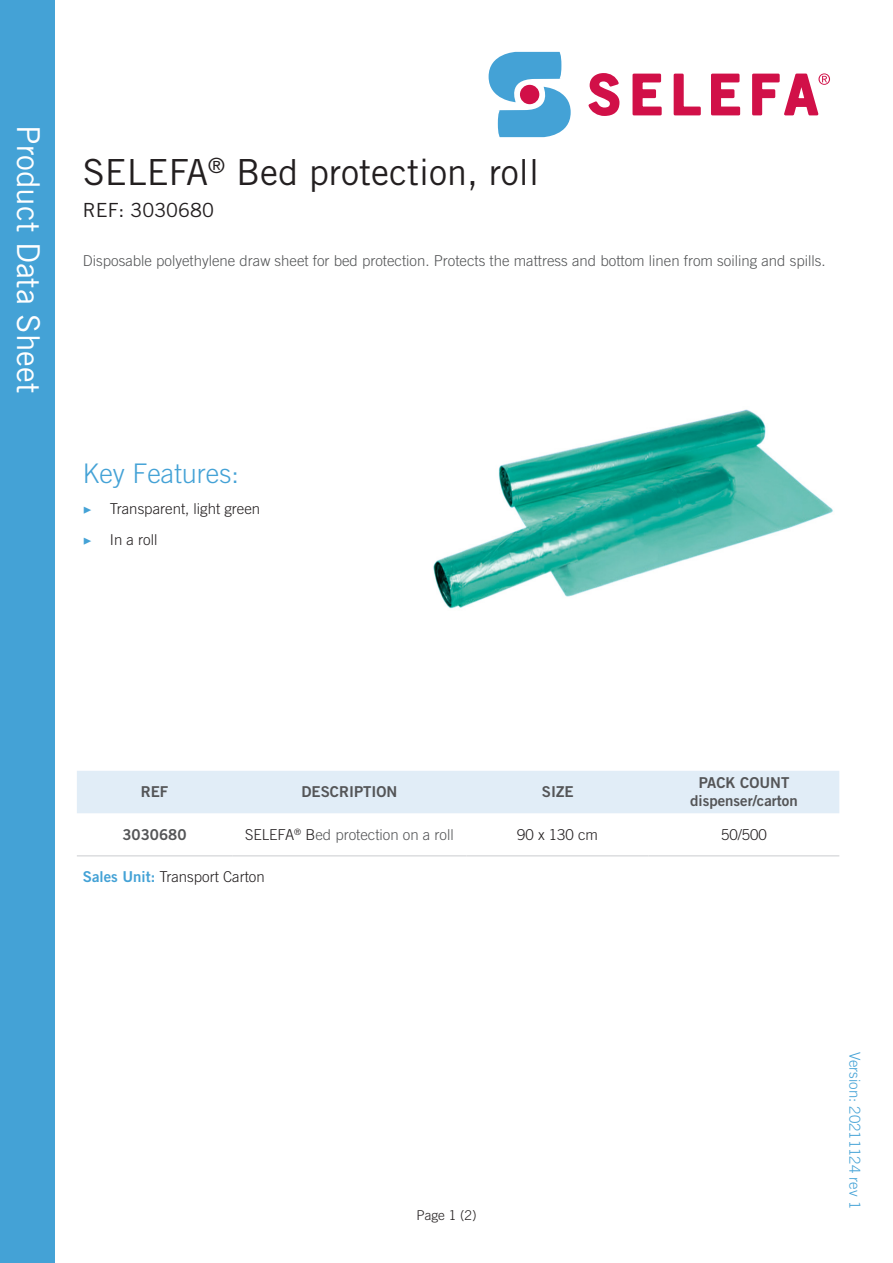
<style>
.page{position:relative;width:893px;height:1263px;background:#fff}
.page>*{position:absolute;margin:0;border:0;box-sizing:border-box;transform-origin:0 0}
.t1{font:500 36px "Trade Gothic OT";color:#231f20}
.t2{font:500 31.5px "Trade Gothic OT";color:#fff}
.t3{font:300 27px "Trade Gothic OT";color:#44a2d6}
.t4{font:500 19.5px "Trade Gothic OT";color:#231f20}
.t5{font:300 15px "Trade Gothic OT";color:#545557}
.t6{font:300 15px "Trade Gothic OT";color:#231f20}
.t7{font:700 15px "Trade Gothic OT";color:#545557}
.t8{font:300 15px "Trade Gothic OT";color:#44a2d6}
.t9{font:300 13.5px "Trade Gothic OT";color:#231f20}
.s1{font-family:"Minion Pro";font-weight:400;color:#44a2d6}
.s2{color:#231f20}
.s3{font-weight:700;color:#44a2d6}
</style>
<div class="page">
<svg style="left:588px;top:73px;width:32px;height:43px"></svg>
<svg style="left:632px;top:73px;width:30px;height:43px"></svg>
<svg style="left:673px;top:73px;width:28px;height:43px"></svg>
<svg style="left:711px;top:73px;width:30px;height:43px"></svg>
<svg style="left:489px;top:52px;width:82px;height:85px"></svg>
<div style="left:520px;top:85px;width:19px;height:19px;background:#d11048;border-radius:50%"></div>
<svg style="left:752px;top:73px;width:78px;height:43px"></svg>
<div style="left:0;top:0;width:54px;height:1263px;background:#44a2d6"></div>
<div style="left:77px;top:771px;width:762px;height:42px;background:#e1edf7"></div>
<hr style="left:77px;top:855px;width:155px;height:1px;background:#dcdddf">
<hr style="left:232px;top:855px;width:235px;height:1px;background:#dcdddf">
<hr style="left:467px;top:855px;width:182px;height:1px;background:#dcdddf">
<hr style="left:649px;top:855px;width:190px;height:1px;background:#dcdddf">
<img style="left:433px;top:409px;width:400px;height:200px">
<p class="t2" style="left:47px;top:125px;width:269px;rotate:90deg">Product Data Sheet</p>
<p class="t1" style="left:83px;top:151px;width:458px">SELEFA<sup>®</sup> Bed protection, roll</p>
<p class="t4" style="left:83px;top:198px;width:133px">REF: 3030680</p>
<p class="t5" style="left:83px;top:252px;width:744px">Disposable polyethylene draw sheet for bed protection. Protects the mattress and bottom linen from soiling and spills.</p>
<p class="t3" style="left:83px;top:458px;width:158px">Key Features:</p>
<p class="t6" style="left:83px;top:500px;width:179px"><span class="s1">▶</span> Transparent, light green</p>
<p class="t6" style="left:83px;top:531px;width:76px"><span class="s1">▶</span> In a roll</p>
<p class="t7" style="left:141px;top:783px;width:29px">REF</p>
<p class="t7" style="left:301px;top:783px;width:97px">DESCRIPTION</p>
<p class="t7" style="left:542px;top:783px;width:33px">SIZE</p>
<p class="t7" style="left:699px;top:774px;width:92px">PACK COUNT</p>
<p class="t7" style="left:690px;top:792px;width:109px">dispenser/carton</p>
<p class="t7" style="left:122px;top:825px;width:66px">3030680</p>
<p class="t5" style="left:245px;top:826px;width:210px"><span class="s2">SELEFA</span><sup>®</sup> <span class="s2">B</span>ed protection on a roll</p>
<p class="t6" style="left:517px;top:826px;width:82px">90 x 130 cm</p>
<p class="t6" style="left:721px;top:826px;width:47px">50/500</p>
<p class="t6" style="left:83px;top:868px;width:183px"><span class="s3">Sales Unit:</span> Transport Carton</p>
<p class="t9" style="left:416px;top:1207px;width:62px">Page 1 (2)</p>
<p class="t8" style="left:864px;top:1052px;width:159px;rotate:90deg">Version: 20211124 rev 1</p>
</div>
